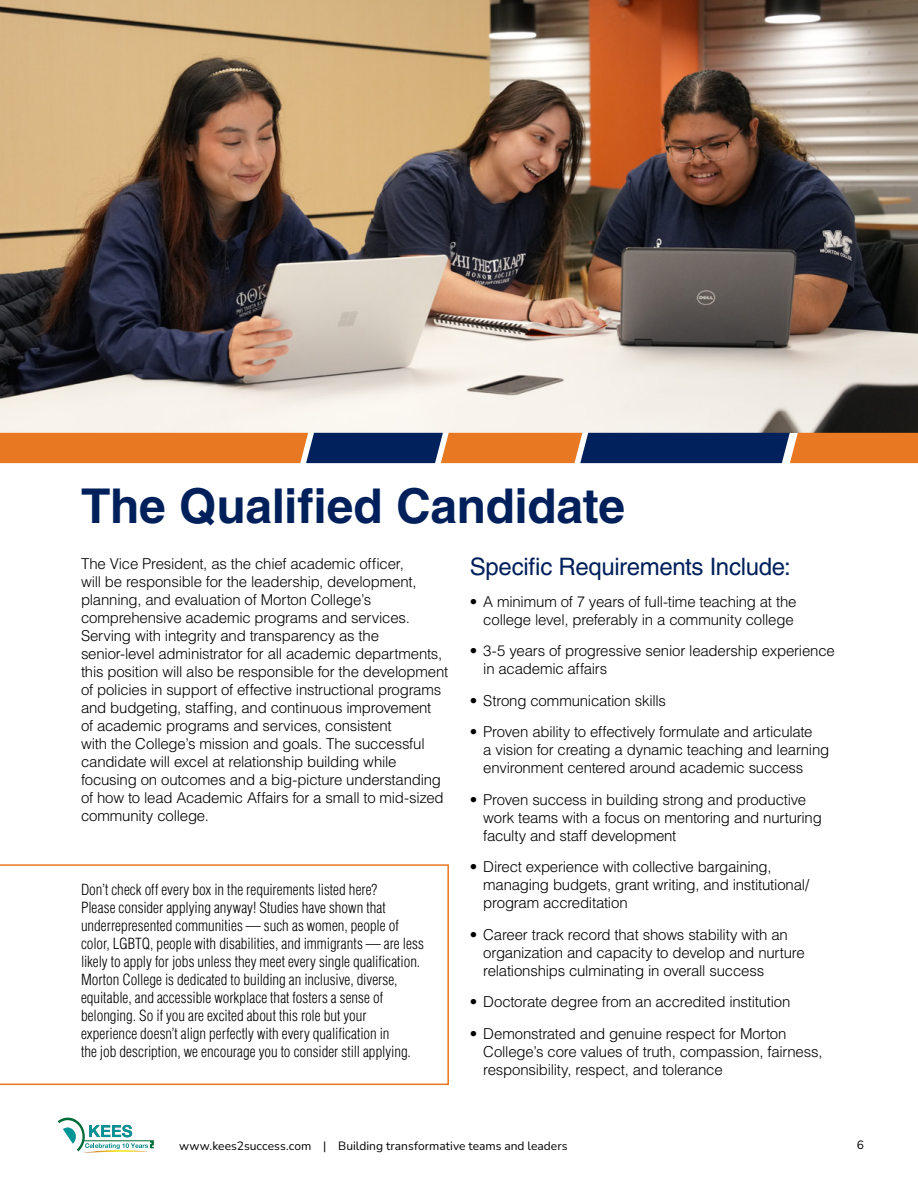
<style>
.page{position:relative;width:918px;height:1188px;background:#fff}
.page>*{position:absolute;margin:0;border:0;box-sizing:border-box;transform-origin:0 0}
.t1{font:700 48px "Helvetica LT Std";letter-spacing:-.01em;color:#00205b}
.t2{font:24px "Helvetica LT Std";letter-spacing:-.015em;color:#00205b}
.t3{font:300 15px/18px "Helvetica LT Std";letter-spacing:-.015em;color:#000}
.t4{font:300 condensed 15px/18px "Helvetica LT Std";color:#000}
.t5{font:12px "Nunito";letter-spacing:.005em;color:#000}
</style>
<div class="page">
<img style="left:89px;top:1151px;width:60px;height:1px">
<svg style="left:58px;top:1118px;width:96px;height:33px"></svg>
<img style="left:0;top:0;width:918px;height:433px">
<svg style="left:0;top:433px;width:918px;height:30px"></svg>
<svg style="left:0;top:864px;width:449px;height:221px"></svg>
<h1 class="t1" style="left:81px;top:477px;width:546px">The Qualified Candidate</h1>
<p class="t3" style="left:81px;top:554px;width:369px">The Vice President, as the chief academic officer,<br>will be responsible for the leadership, development, planning, and evaluation of Morton College’s comprehensive academic programs and services.<br>Serving with integrity and transparency as the senior-level administrator for all academic departments, this position will also be responsible for the development of policies in support of effective instructional programs and budgeting, staffing, and continuous improvement<br>of academic programs and services, consistent<br>with the College’s mission and goals. The successful candidate will excel at relationship building while focusing on outcomes and a big-picture understanding of how to lead Academic Affairs for a small to mid-sized community college.</p>
<h2 class="t2" style="left:470px;top:553px;width:322px">Specific Requirements Include:</h2>
<p class="t3" style="left:470px;top:592px;width:328px;text-align:right">• A minimum of 7 years of full-time teaching at the college level, preferably in a community college</p>
<p class="t3" style="left:483px;top:642px;width:353px;text-indent:-14px">• 3-5 years of progressive senior leadership experience in academic affairs</p>
<p class="t3" style="left:470px;top:691px;width:198px">• Strong communication skills</p>
<p class="t3" style="left:483px;top:723px;width:348px;text-indent:-14px">• Proven ability to effectively formulate and articulate<br>a vision for creating a dynamic teaching and learning environment centered around academic success</p>
<p class="t3" style="left:483px;top:790px;width:340px;text-indent:-14px">• Proven success in building strong and productive work teams with a focus on mentoring and nurturing faculty and staff development</p>
<p class="t3" style="left:483px;top:858px;width:327px;text-indent:-14px">• Direct experience with collective bargaining, managing budgets, grant writing, and institutional/ program accreditation</p>
<p class="t3" style="left:483px;top:925px;width:323px;text-indent:-14px">• Career track record that shows stability with an organization and capacity to develop and nurture relationships culminating in overall success</p>
<p class="t3" style="left:470px;top:993px;width:322px">• Doctorate degree from an accredited institution</p>
<p class="t3" style="left:483px;top:1024px;width:341px;text-indent:-14px">• Demonstrated and genuine respect for Morton<br>College’s core values of truth, compassion, fairness, responsibility, respect, and tolerance</p>
<p class="t4" style="left:81px;top:881px;width:344px">Don’t check off every box in the requirements listed here?<br>Please consider applying anyway! Studies have shown that underrepresented communities — such as women, people of color, LGBTQ, people with disabilities, and immigrants — are less likely to apply for jobs unless they meet every single qualification.<br>Morton College is dedicated to building an inclusive, diverse, equitable, and accessible workplace that fosters a sense of belonging. So if you are excited about this role but your experience doesn’t align perfectly with every qualification in<br>the job description, we encourage you to consider still applying.</p>
<p class="t5" style="left:179px;top:1137px;width:390px">www.kees2success.com | Building transformative teams and leaders</p>
<p class="t5" style="left:857px;top:1136px;width:9px">6</p>
</div>
